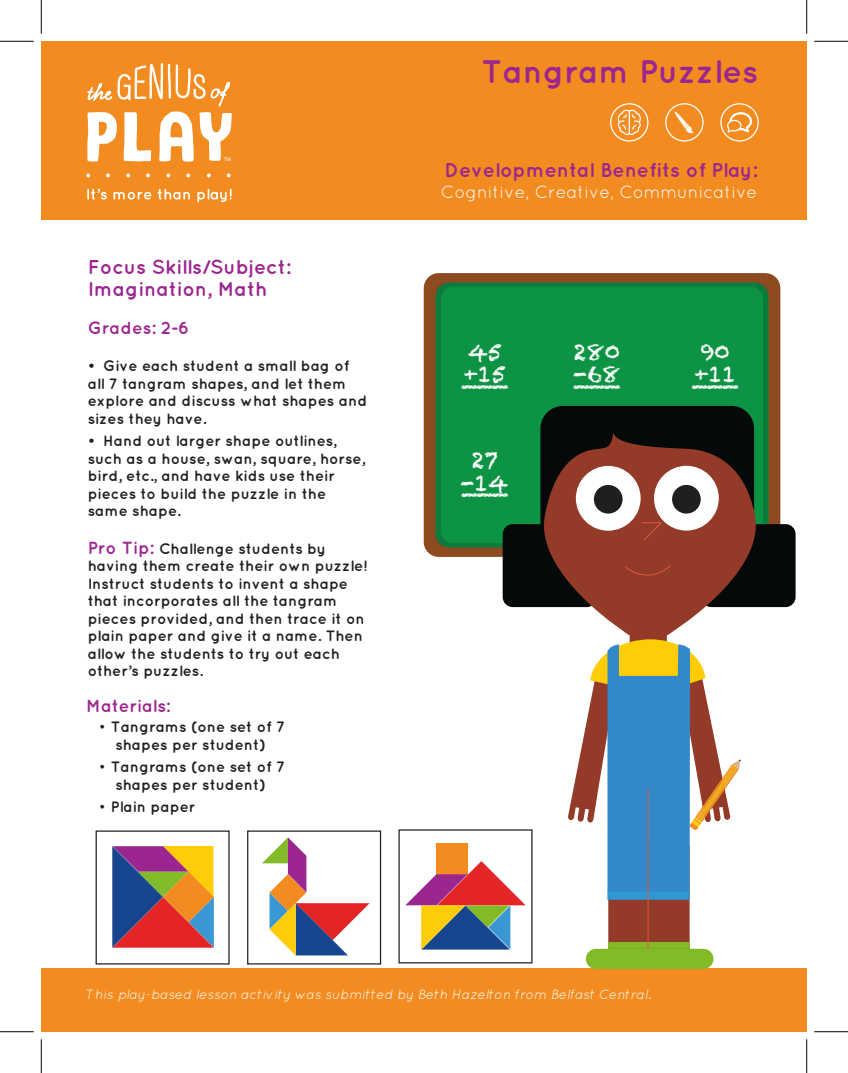
<style>
.page{position:relative;width:848px;height:1073px;background:#fff}
.page>*{position:absolute;margin:0;border:0;box-sizing:border-box;transform-origin:0 0}
.t1{font:700 32.5px "Quicksand";color:#9b268f}
.t2{font:22.5px/25px "Chalkduster";color:#fff}
.t3{font:700 20px/22.5px "Quicksand";color:#9b268f}
.t4{font:17.5px "Quicksand";color:#fff}
.t5{font:700 17.5px "Quicksand";color:#9b268f}
.t6{font:700 15px/17.5px "Quicksand";color:#231f20}
.t7{font:italic 13.38px "Quicksand";color:#fff}
.t8{font:5px "Helvetica";color:#fff}
.s1{font-size:17.5px;color:#9b268f}
.s2{font-weight:400}
</style>
<div class="page">
<div style="left:41px;top:968px;width:765px;height:63px;background:#f28b20"></div>
<div style="left:41px;top:41px;width:765px;height:179px;background:#f28b20"></div>
<div style="left:423px;top:273px;width:357px;height:284px;background:#8d4b1f;border-radius:15px"></div>
<svg style="left:435px;top:282px;width:333px;height:265px;background:#0d9043"></svg>
<div style="left:701px;top:524px;width:94px;height:83px;background:#060909;border-radius:10px"></div>
<div style="left:502px;top:524px;width:95px;height:83px;background:#060909;border-radius:10px"></div>
<div style="left:540px;top:406px;width:214px;height:187px;background:#060909;border-radius:23px"></div>
<svg style="left:534px;top:432px;width:231px;height:207px;fill:#943a28"></svg>
<div style="left:576px;top:466px;width:64px;height:64px;background:#fff;border-radius:50%"></div>
<div style="left:654px;top:466px;width:64px;height:64px;background:#fff;border-radius:50%"></div>
<div style="left:672px;top:485px;width:28px;height:28px;background:#201e1e;border-radius:50%"></div>
<div style="left:594px;top:485px;width:28px;height:28px;background:#201e1e;border-radius:50%"></div>
<svg style="left:642px;top:521px;width:20px;height:20px"></svg>
<svg style="left:624px;top:564px;width:47px;height:14px"></svg>
<div style="left:608px;top:845px;width:42px;height:108px;background:#943a28"></div>
<div style="left:649px;top:845px;width:40px;height:108px;background:#943a28"></div>
<div style="left:608px;top:942px;width:42px;height:6px;background:#82bb27"></div>
<div style="left:649px;top:942px;width:40px;height:6px;background:#82bb27"></div>
<svg style="left:585px;top:948px;width:128px;height:21px;background:#88bd30"></svg>
<hr style="left:647px;top:789px;width:1px;height:159px;background:#dd5a3e">
<svg style="left:87px;top:63px;width:145px;height:99px"></svg>
<svg style="left:87px;top:189px;width:20px;height:10px"></svg>
<svg style="left:113px;top:192px;width:38px;height:8px"></svg>
<svg style="left:158px;top:189px;width:32px;height:10px"></svg>
<svg style="left:197px;top:189px;width:34px;height:13px"></svg>
<svg style="left:126px;top:173px;width:4px;height:4px"></svg>
<svg style="left:146px;top:173px;width:4px;height:4px"></svg>
<svg style="left:86px;top:173px;width:4px;height:4px"></svg>
<svg style="left:106px;top:173px;width:4px;height:4px"></svg>
<svg style="left:166px;top:173px;width:4px;height:4px"></svg>
<svg style="left:186px;top:173px;width:4px;height:4px"></svg>
<svg style="left:207px;top:173px;width:4px;height:4px"></svg>
<svg style="left:227px;top:173px;width:3px;height:4px"></svg>
<div style="left:665px;top:103px;width:38px;height:39px;border:1px solid #fff;border-radius:50%"></div>
<svg style="left:674px;top:111px;width:20px;height:23px"></svg>
<svg style="left:112px;top:846px;width:102px;height:101px;background:#9c6155"></svg>
<svg style="left:720px;top:103px;width:39px;height:39px"></svg>
<div style="left:610px;top:103px;width:38px;height:39px;border:1px solid #fff;border-radius:50%"></div>
<svg style="left:615px;top:109px;width:28px;height:27px"></svg>
<hr style="left:628px;top:111px;width:2px;height:22px;background:#fff">
<svg style="left:262px;top:837px;width:107px;height:118px"></svg>
<div style="left:436px;top:843px;width:31px;height:31px;background:#f28b20"></div>
<svg style="left:405px;top:861px;width:120px;height:88px"></svg>
<svg style="left:568px;top:639px;width:172px;height:260px"></svg>
<div style="left:96px;top:830px;width:134px;height:134px;border:1px solid #231f20"></div>
<div style="left:247px;top:830px;width:134px;height:134px;border:1px solid #231f20"></div>
<hr style="left:0;top:41px;width:34px;height:1px;background:#000">
<hr style="left:814px;top:41px;width:34px;height:1px;background:#000">
<hr style="left:0;top:1031px;width:34px;height:1px;background:#000">
<hr style="left:814px;top:1031px;width:34px;height:1px;background:#000">
<hr style="left:41px;top:0;width:1px;height:34px;background:#000">
<hr style="left:41px;top:1039px;width:1px;height:33px;background:#000">
<hr style="left:806px;top:0;width:1px;height:34px;background:#000">
<hr style="left:806px;top:1039px;width:1px;height:33px;background:#000">
<p class="t8" style="left:224px;top:155px;width:9px">TM</p>
<h3 class="t3" style="left:88px;top:255px;width:204px">Focus Skills/Subject:<br>Imagination, Math</h3>
<p class="t5" style="left:88px;top:317px;width:103px">Grades: 2-6</p>
<p class="t6" style="left:88px;top:356px;width:281px">• Give each student a small bag of all 7 tangram shapes, and let them explore and discuss what shapes and sizes they have.</p>
<p class="t6" style="left:88px;top:431px;width:279px">• Hand out larger shape outlines, such as a house, swan, square, horse, bird, etc., and have kids use their pieces to build the puzzle in the same shape.</p>
<p class="t6" style="left:88px;top:539px;width:281px"><span class="s1">Pro Tip:</span> Challenge students by having them create their own puzzle!<br>Instruct students to invent a shape that incorporates all the tangram pieces provided, and then trace it on plain paper and give it a name. Then allow the students to try out each other’s puzzles.</p>
<p class="t5" style="left:86px;top:695px;width:85px">Materials:</p>
<p class="t6" style="left:99px;top:717px;width:188px;text-align:center"><span class="s2">•</span> Tangrams (one set of 7 shapes per student)</p>
<p class="t6" style="left:99px;top:757px;width:188px;text-align:center"><span class="s2">•</span> Tangrams (one set of 7 shapes per student)</p>
<p class="t6" style="left:99px;top:797px;width:98px"><span class="s2">•</span> Plain paper</p>
<h1 class="t1" style="left:481px;top:52px;width:278px">Tangram Puzzles</h1>
<h3 class="t3" style="left:444px;top:158px;width:314px">Developmental Benefits of Play:</h3>
<p class="t4" style="left:441px;top:182px;width:318px">Cognitive, Creative, Communicative</p>
<h2 class="t2" style="left:462px;top:339px;width:47px">45 ___</h2>
<h2 class="t2" style="left:464px;top:362px;width:44px">+15</h2>
<h2 class="t2" style="left:461px;top:449px;width:49px;line-height:22.5px;text-align:center">27 -14</h2>
<h2 class="t2" style="left:462px;top:473px;width:47px">___</h2>
<h2 class="t2" style="left:573px;top:339px;width:48px">280 -___</h2>
<h2 class="t2" style="left:587px;top:362px;width:35px">68</h2>
<h2 class="t2" style="left:692px;top:339px;width:47px;text-align:center">90 ___</h2>
<h2 class="t2" style="left:694px;top:362px;width:43px">+11</h2>
<p class="t7" style="left:86px;top:987px;width:566px">This play-based lesson activity was submitted by Beth Hazelton from Belfast Central.</p>
</div>
